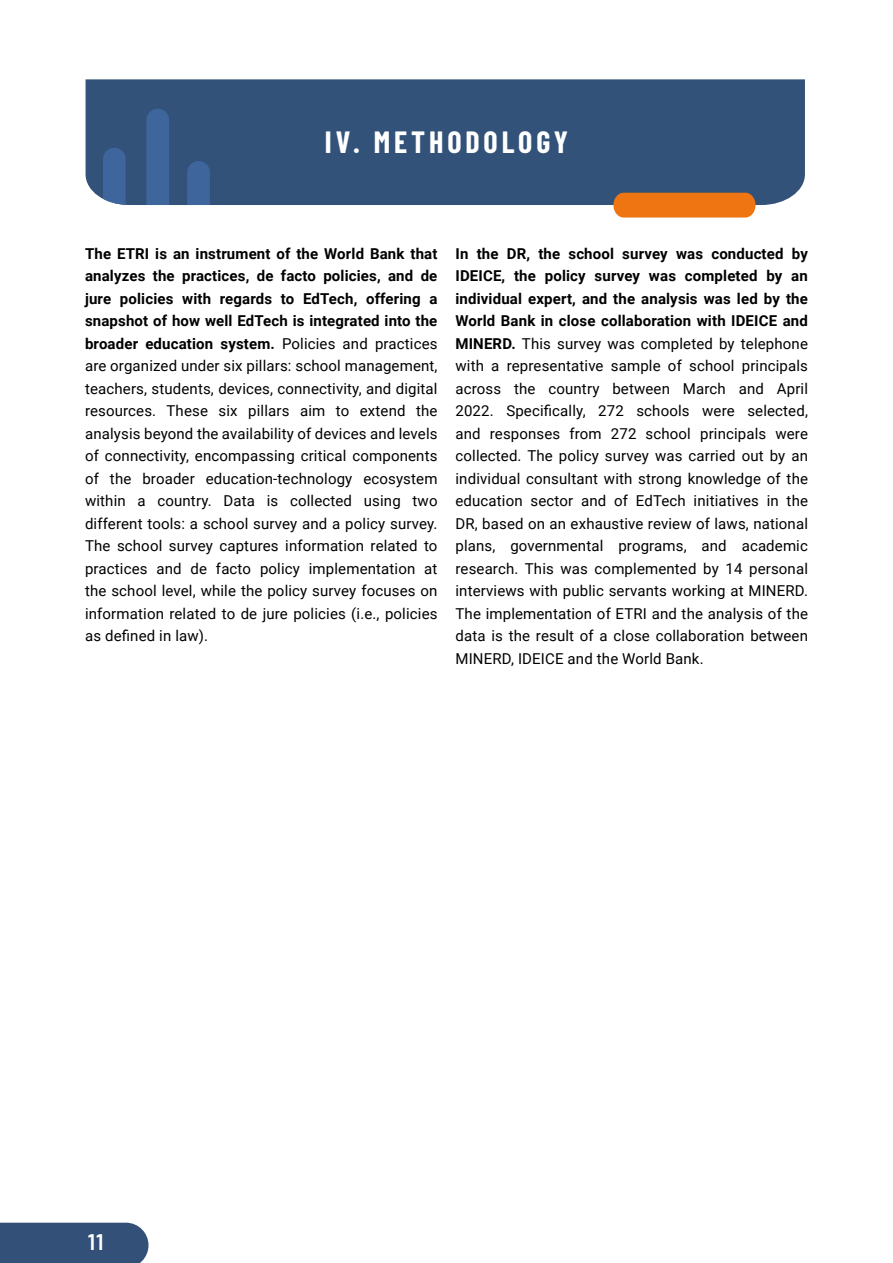
<style>
.page{position:relative;width:893px;height:1263px;background:#fff}
.page>*{position:absolute;margin:0;border:0;box-sizing:border-box;transform-origin:0 0}
.t1{font:700 30px "Barlow Condensed";letter-spacing:.13em;color:#fff}
.t2{font:600 22.5px "Barlow";color:#fff}
.t3{font:15px/22.5px "Roboto";letter-spacing:.01em;color:#000;text-align:justify}
.s1{font-weight:700}
</style>
<div class="page">
<div style="left:0;top:1223px;width:148px;height:40px;background:#335178"></div>
<div style="left:86px;top:79px;width:719px;height:126px;background:#325279"></div>
<svg style="left:613px;top:193px;width:142px;height:25px;background:#eb791b"></svg>
<svg style="left:187px;top:161px;width:23px;height:44px"></svg>
<div style="left:146px;top:109px;width:23px;height:96px;background:#3e659c"></div>
<svg style="left:103px;top:148px;width:23px;height:57px"></svg>
<h1 class="t1" style="left:325px;top:121px;width:245px">IV. METHODOLOGY</h1>
<p class="t3" style="left:85px;top:242px;width:354px"><span class="s1">The ETRI is an instrument of the World Bank that analyzes the practices, de facto policies, and de jure policies with regards to EdTech, offering a snapshot of how well EdTech is integrated into the broader education system.</span> Policies and practices are organized under six pillars: school management, teachers, students, devices, connectivity, and digital resources. These six pillars aim to extend the analysis beyond the availability of devices and levels of connectivity, encompassing critical components of the broader education-technology ecosystem within a country. Data is collected using two different tools: a school survey and a policy survey.<br>The school survey captures information related to practices and de facto policy implementation at the school level, while the policy survey focuses on information related to de jure policies (i.e., policies as defined in law).</p>
<p class="t3" style="left:455px;top:242px;width:354px"><span class="s1">In the DR, the school survey was conducted by IDEICE, the policy survey was completed by an individual expert, and the analysis was led by the World Bank in close collaboration with IDEICE and MINERD.</span> This survey was completed by telephone with a representative sample of school principals across the country between March and April 2022. Specifically, 272 schools were selected, and responses from 272 school principals were collected. The policy survey was carried out by an individual consultant with strong knowledge of the education sector and of EdTech initiatives in the DR, based on an exhaustive review of laws, national plans, governmental programs, and academic research. This was complemented by 14 personal interviews with public servants working at MINERD.<br>The implementation of ETRI and the analysis of the data is the result of a close collaboration between MINERD, IDEICE and the World Bank.</p>
<h2 class="t2" style="left:88px;top:1226px;width:18px">11</h2>
</div>
